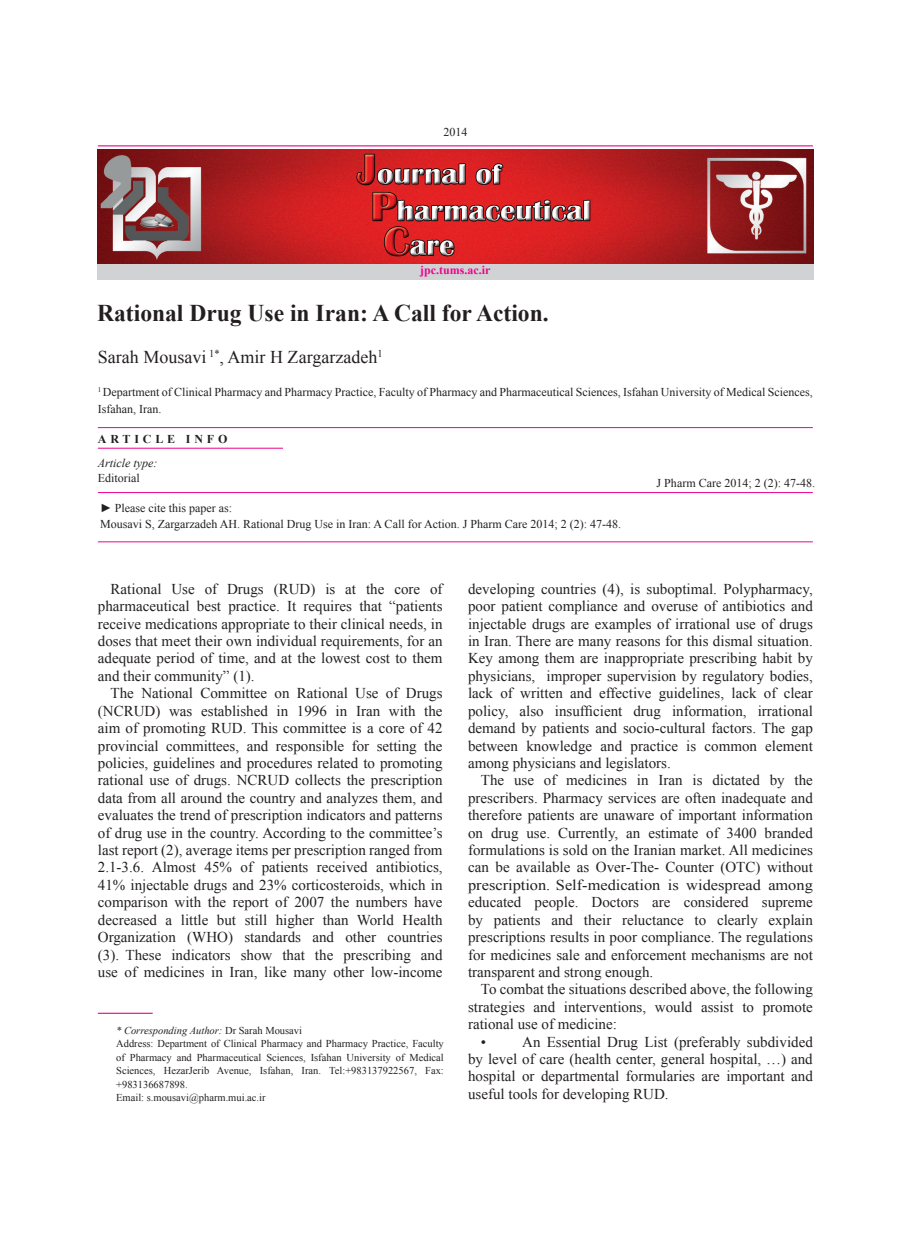
<style>
.page{position:relative;width:915px;height:1234px;background:#fff}
.page>*{position:absolute;margin:0;border:0;box-sizing:border-box;transform-origin:0 0}
.t1{font:700 24px "Times New Roman";color:#231f20}
.t2{font:18px "Times New Roman";color:#231f20}
.Normal__Web{font:15px/17.4px "Times New Roman";color:#231f20;text-align:justify}
.List_Paragraph{font:15px/17.4px "Times New Roman";color:#231f20;text-align:justify}
.t3{font:12px/16.5px "Times New Roman";color:#231f20}
.t4{font:700 12px "Times New Roman";color:#ed028c}
.t5{font:italic 12px "Times New Roman";color:#231f20}
.t6{font:700 12px "Times New Roman";letter-spacing:.32em;color:#231f20}
.t7{font:10.5px/13.5px "Times New Roman";color:#231f20;text-align:justify}
.t8{font:italic 10.5px "Times New Roman";color:#231f20}
.s1{font-style:normal}
</style>
<div class="page">
<hr style="left:98px;top:145px;width:714px;height:1px;background:#ed028c">
<hr style="left:98px;top:427px;width:714px;height:1px;background:#ed028c">
<hr style="left:98px;top:448px;width:185px;height:1px;background:#ed028c">
<hr style="left:98px;top:492px;width:714px;height:1px;background:#ed028c">
<hr style="left:98px;top:1012px;width:55px;height:1px;background:#ed028c">
<img style="left:97px;top:149px;width:716px;height:115px">
<div style="left:97px;top:264px;width:716px;height:15px;background:#d1d2d4"></div>
<hr style="left:98px;top:541px;width:714px;height:1px;background:#ed028c">
<p class="t3" style="left:443px;top:123px;width:25px">2014</p>
<p class="t4" style="left:420px;top:261px;width:72px">jpc.tums.ac.ir</p>
<p class="t1" style="left:97px;top:296px;width:453px">Rational Drug Use in Iran: A Call for Action.</p>
<p class="t2" style="left:98px;top:344px;width:286px">Sarah Mousavi <sup>1*</sup>, Amir H Zargarzadeh<sup>1</sup></p>
<p class="t3" style="left:98px;top:384px;width:716px"><sup>1</sup> Department of Clinical Pharmacy and Pharmacy Practice, Faculty of Pharmacy and Pharmaceutical Sciences, Isfahan University of Medical Sciences,<br>Isfahan, Iran.</p>
<p class="t6" style="left:98px;top:430px;width:131px">ARTICLE INFO</p>
<p class="t5" style="left:98px;top:454px;width:61px">Article type:</p>
<p class="t3" style="left:98px;top:469px;width:43px">Editorial</p>
<p class="t3" style="left:656px;top:474px;width:160px">J Pharm Care 2014; 2 (2): 47-48.</p>
<p class="t3" style="left:100px;top:500px;width:134px">► Please cite this paper as:</p>
<p class="t3" style="left:100px;top:515px;width:522px">Mousavi S, Zargarzadeh AH. Rational Drug Use in Iran: A Call for Action. J Pharm Care 2014; 2 (2): 47-48.</p>
<p class="Normal__Web" style="left:98px;top:579px;width:346px;text-indent:13px">Rational Use of Drugs (RUD) is at the core of pharmaceutical best practice. It requires that “patients receive medications appropriate to their clinical needs, in doses that meet their own individual requirements, for an adequate period of time, and at the lowest cost to them and their community” (1).</p>
<p class="Normal__Web" style="left:98px;top:684px;width:346px;text-indent:13px">The National Committee on Rational Use of Drugs (NCRUD) was established in 1996 in Iran with the aim of promoting RUD. This committee is a core of 42 provincial committees, and responsible for setting the policies, guidelines and procedures related to promoting rational use of drugs. NCRUD collects the prescription data from all around the country and analyzes them, and evaluates the trend of prescription indicators and patterns of drug use in the country. According to the committee’s last report (2), average items per prescription ranged from 2.1-3.6. Almost 45% of patients received antibiotics, 41% injectable drugs and 23% corticosteroids, which in comparison with the report of 2007 the numbers have decreased a little but still higher than World Health Organization (WHO) standards and other countries (3). These indicators show that the prescribing and use of medicines in Iran, like many other low-income</p>
<p class="t8" style="left:116px;top:1022px;width:187px">* Corresponding Author: <span class="s1">Dr Sarah Mousavi</span></p>
<p class="t7" style="left:116px;top:1036px;width:329px">Address: Department of Clinical Pharmacy and Pharmacy Practice, Faculty of Pharmacy and Pharmaceutical Sciences, Isfahan University of Medical Sciences, HezarJerib Avenue, Isfahan, Iran. Tel:+983137922567, Fax: +983136687898.</p>
<p class="t7" style="left:116px;top:1090px;width:151px">Email: s.mousavi@pharm.mui.ac.ir</p>
<p class="Normal__Web" style="left:468px;top:579px;width:346px">developing countries (4), is suboptimal. Polypharmacy, poor patient compliance and overuse of antibiotics and injectable drugs are examples of irrational use of drugs in Iran. There are many reasons for this dismal situation.<br>Key among them are inappropriate prescribing habit by physicians, improper supervision by regulatory bodies, lack of written and effective guidelines, lack of clear policy, also insufficient drug information, irrational demand by patients and socio-cultural factors. The gap between knowledge and practice is common element among physicians and legislators.</p>
<p class="Normal__Web" style="left:468px;top:771px;width:346px;text-indent:13px">The use of medicines in Iran is dictated by the prescribers. Pharmacy services are often inadequate and therefore patients are unaware of important information on drug use. Currently, an estimate of 3400 branded formulations is sold on the Iranian market. All medicines can be available as Over-The- Counter (OTC) without prescription. Self-medication is widespread among educated people. Doctors are considered supreme by patients and their reluctance to clearly explain prescriptions results in poor compliance. The regulations for medicines sale and enforcement mechanisms are not transparent and strong enough.</p>
<p class="Normal__Web" style="left:468px;top:980px;width:346px;text-indent:13px">To combat the situations described above, the following strategies and interventions, would assist to promote rational use of medicine:</p>
<p class="List_Paragraph" style="left:468px;top:1032px;width:346px;text-indent:13px">• An Essential Drug List (preferably subdivided by level of care (health center, general hospital, …) and hospital or departmental formularies are important and useful tools for developing RUD.</p>
</div>
